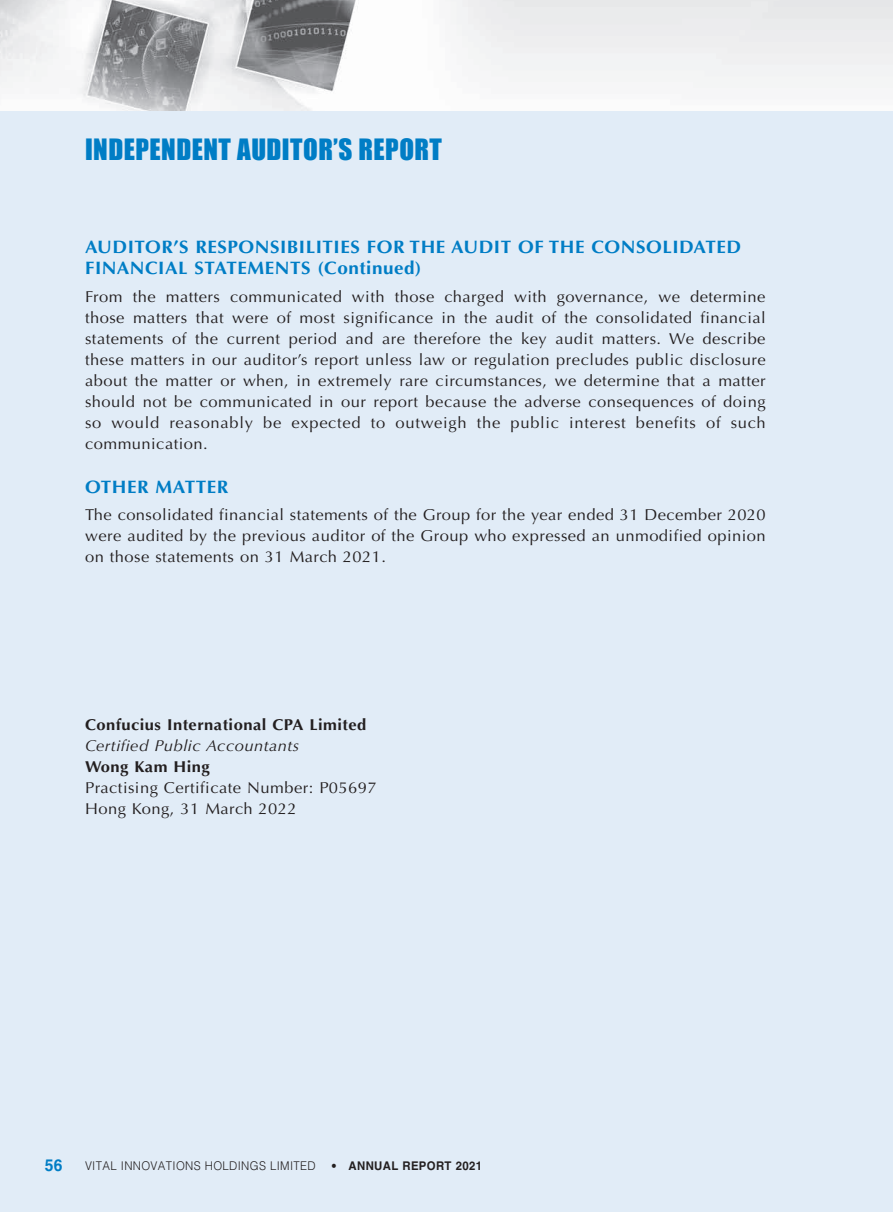
<style>
.page{position:relative;width:893px;height:1212px;background:#fff}
.page>*{position:absolute;margin:0;border:0;box-sizing:border-box;transform-origin:0 0}
.t1{font:27px "Impact";letter-spacing:.015em;color:#007dc5}
.t2{font:700 18px/21px "Optima LT Std";letter-spacing:.03em;color:#007dc5;scale:1.05 1}
.t3{font:700 16.5px "Helvetica LT Std";color:#007dc5;scale:.95 1}
.t4{font:15.75px/21px "Optima LT Std";letter-spacing:.03em;color:#231f20;text-align:justify;scale:1.05 1}
.t5{font:700 15.75px "Optima LT Std";letter-spacing:.03em;color:#231f20;scale:1.05 1}
.t6{font:italic 15.75px "Optima LT Std";letter-spacing:.03em;color:#231f20;scale:1.05 1}
.t7{font:300 12px "Helvetica LT Std";letter-spacing:.03em;color:#231f20;scale:.95 1}
.t8{font:700 12px "Helvetica LT Std";letter-spacing:.03em;color:#231f20;scale:.95 1}
.s1{font-family:"Frutiger LT Std";font-weight:300}
</style>
<div class="page">
<img style="left:0;top:0;width:893px;height:111px">
<div style="left:0;top:111px;width:893px;height:1101px;background:#e1ecf7"></div>
<h1 class="t1" style="left:85px;top:128px;width:358px">INDEPENDENT AUDITOR’S REPORT</h1>
<p class="t2" style="left:85px;top:237px;width:626px">AUDITOR’S RESPONSIBILITIES FOR THE AUDIT OF THE CONSOLIDATED<br>FINANCIAL STATEMENTS (Continued)</p>
<p class="t4" style="left:85px;top:286px;width:650px">From the matters communicated with those charged with governance, we determine those matters that were of most significance in the audit of the consolidated financial statements of the current period and are therefore the key audit matters. We describe these matters in our auditor’s report unless law or regulation precludes public disclosure about the matter or when, in extremely rare circumstances, we determine that a matter should not be communicated in our report because the adverse consequences of doing so would reasonably be expected to outweigh the public interest benefits of such communication.</p>
<p class="t2" style="left:85px;top:476px;width:138px">OTHER MATTER</p>
<p class="t4" style="left:85px;top:505px;width:650px">The consolidated financial statements of the Group for the year ended 31 December 2020 were audited by the previous auditor of the Group who expressed an unmodified opinion on those statements on 31 March 2021.</p>
<p class="t5" style="left:85px;top:716px;width:269px">Confucius International CPA Limited</p>
<p class="t6" style="left:85px;top:737px;width:206px">Certified Public Accountants</p>
<p class="t5" style="left:85px;top:758px;width:120px">Wong Kam Hing</p>
<p class="t4" style="left:85px;top:778px;width:279px">Practising Certificate Number: P05697<br>Hong Kong, 31 March 2022</p>
<p class="t3" style="left:45px;top:1155px;width:20px">56</p>
<p class="t7" style="left:85px;top:1158px;width:244px">VITAL INNOVATIONS HOLDINGS LIMITED</p>
<p class="t8" style="left:331px;top:1159px;width:160px"><span class="s1">•</span> ANNUAL REPORT 2021</p>
</div>
